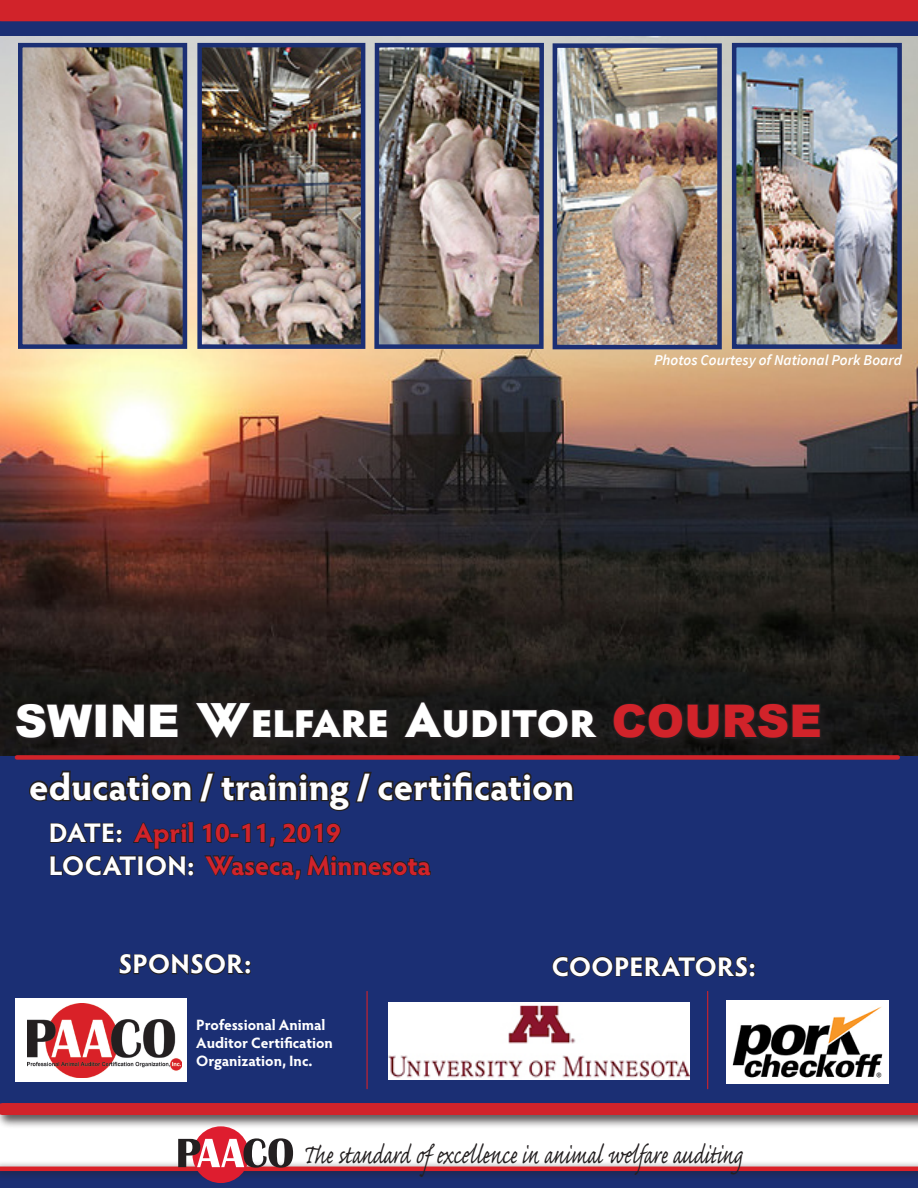
<style>
.page{position:relative;width:918px;height:1188px;background:#fff}
.page>*{position:absolute;margin:0;border:0;box-sizing:border-box;transform-origin:0 0}
.t1{font:900 39px "Hypatia Sans Pro";letter-spacing:-.01em;color:#fff}
.t2{font:700 37.5px "Hypatia Sans Pro";color:#fff}
.t3{font:33.45px "Caflisch Script Pro";color:#231f20;scale:.76 1}
.t4{font:700 27px "Hypatia Sans Pro";color:#d1232a}
.t5{font:700 27px "Hypatia Sans Pro";letter-spacing:.01em;color:#fff}
.t6{font:700 15px/18px "Hypatia Sans Pro";letter-spacing:-.005em;color:#fff}
.Hanging_subindent{font:italic 600 15px "Source Sans Pro";color:#fff}
.s1{font-family:"Arial";font-size:45px}
.s2{font-size:49.5px}
.s3{font-family:"Arial";font-size:45px;color:#d1232a}
.s4{color:#fff}
</style>
<div class="page">
<div style="left:0;top:14px;width:918px;height:1087px;background:#1b2f74"></div>
<img style="left:0;top:36px;width:918px;height:720px">
<div style="left:0;top:1101px;width:918px;height:28px;background:#231f20;opacity:.75"></div>
<div style="left:2px;top:1103px;width:916px;height:12px;background:#d1232a"></div>
<div style="left:0;top:1170px;width:918px;height:18px;background:#1b2f74"></div>
<svg style="left:202px;top:822px;width:29px;height:22px"></svg>
<div style="left:230px;top:833px;width:9px;height:5px;border:2px solid #231f20"></div>
<svg style="left:241px;top:822px;width:35px;height:26px"></svg>
<svg style="left:282px;top:822px;width:60px;height:22px"></svg>
<svg style="left:49px;top:821px;width:146px;height:56px;background:#1c2a5f"></svg>
<svg style="left:203px;top:854px;width:229px;height:26px;background:#1d2a5c"></svg>
<div style="left:17px;top:755px;width:881px;height:5px;background:#d1232a"></div>
<div style="left:12px;top:698px;width:822px;height:54px;background:#1c1a19"></div>
<svg style="left:204px;top:701px;width:168px;height:41px"></svg>
<svg style="left:403px;top:700px;width:201px;height:27px"></svg>
<svg style="left:611px;top:701px;width:106px;height:40px"></svg>
<svg style="left:28px;top:769px;width:548px;height:44px;background:#1d2958"></svg>
<div style="left:2px;top:0;width:916px;height:21px;background:#d1232a"></div>
<div style="left:0;top:1160px;width:918px;height:21px;background:#231f20;opacity:.75"></div>
<hr style="left:0;top:1167px;width:918px;height:4px;background:#da2128">
<div style="left:192px;top:1126px;width:57px;height:57px;background:#de1d2f;border-radius:50%"></div>
<svg style="left:178px;top:1138px;width:115px;height:30px"></svg>
<svg style="left:118px;top:953px;width:134px;height:22px;background:#1d2957"></svg>
<div style="left:16px;top:998px;width:171px;height:84px;background:#fff"></div>
<img style="left:27px;top:1004px;width:155px;height:74px">
<svg style="left:551px;top:955px;width:205px;height:23px;background:#1d2959"></svg>
<hr style="left:707px;top:991px;width:1px;height:98px;background:#d1232a">
<img style="left:23px;top:48px;width:159px;height:296px">
<div style="left:18px;top:43px;width:169px;height:306px;border:4px solid #1b2f74"></div>
<img style="left:202px;top:48px;width:158px;height:296px">
<div style="left:197px;top:43px;width:168px;height:306px;border:4px solid #1b2f74"></div>
<img style="left:379px;top:48px;width:160px;height:296px">
<div style="left:374px;top:43px;width:170px;height:306px;border:4px solid #1b2f74"></div>
<img style="left:558px;top:48px;width:159px;height:296px">
<div style="left:553px;top:43px;width:169px;height:306px;border:4px solid #1b2f74"></div>
<img style="left:737px;top:48px;width:160px;height:296px">
<div style="left:732px;top:43px;width:170px;height:306px;border:4px solid #1b2f74"></div>
<img style="left:726px;top:1001px;width:162px;height:83px">
<hr style="left:367px;top:991px;width:1px;height:98px;background:#d1232a">
<img style="left:389px;top:1003px;width:301px;height:76px">
<p class="Hanging_subindent" style="left:654px;top:350px;width:249px">Photos Courtesy of National Pork Board</p>
<p class="t1" style="left:15px;top:695px;width:809px"><span class="s1">SWINE</span> <span class="s2">W</span>ELFARE <span class="s2">A</span>UDITOR <span class="s3">COURSE</span></p>
<p class="t2" style="left:29px;top:760px;width:547px">education / training / certification</p>
<p class="t4" style="left:49px;top:814px;width:294px"><span class="s4">DATE:</span> April 10-11, 2019</p>
<p class="t4" style="left:49px;top:846px;width:383px"><span class="s4">LOCATION:</span> Waseca, Minnesota</p>
<p class="t5" style="left:118px;top:945px;width:135px">SPONSOR:</p>
<p class="t6" style="left:196px;top:1015px;width:138px">Professional Animal<br>Auditor Certification<br>Organization, Inc.</p>
<p class="t5" style="left:552px;top:947px;width:206px">COOPERATORS:</p>
<p class="t3" style="left:303px;top:1138px;width:580px">The standard of excellence in animal welfare auditing</p>
</div>
